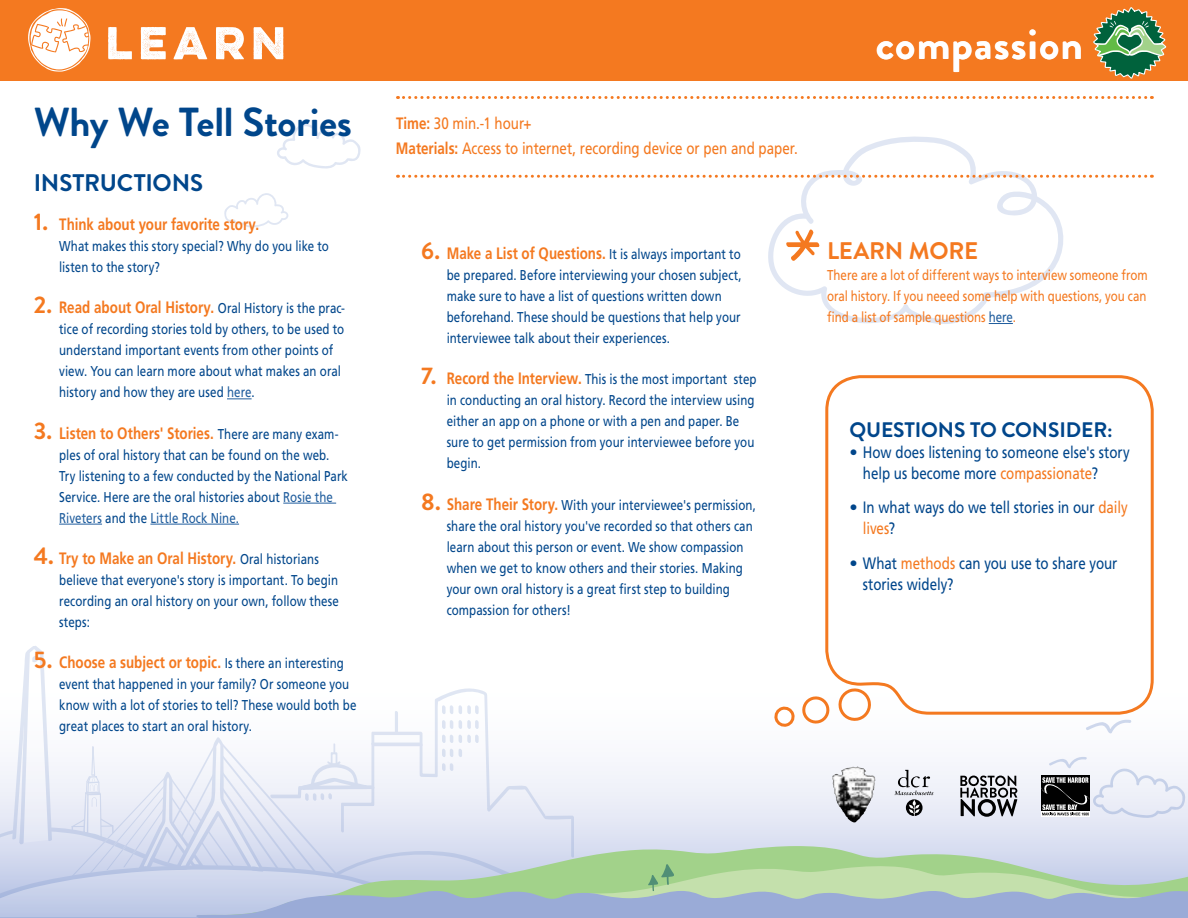
<style>
.page{position:relative;width:1188px;height:918px;background:#fff}
.page>*{position:absolute;margin:0;border:0;box-sizing:border-box;transform-origin:0 0}
.t1{font:700 43.5px "Brandon Grotesque";letter-spacing:.025em;color:#fff}
.t2{font:700 40.5px "Brandon Grotesque";letter-spacing:-.01em;color:#00468b}
.t3{font:700 24px "Brandon Grotesque";letter-spacing:-.005em;color:#00468b}
.t4{font:700 24px "Brandon Grotesque";letter-spacing:-.01em;color:#f47920}
.t5{font:700 21px "Brandon Grotesque";letter-spacing:-.005em;color:#00468b}
.t6{font:700 16.5px "Frutiger LT Std";color:#f47920;scale:.81 1}
.t7{font:16.5px/21px "Frutiger LT Std";color:#00468b}
.t8{font:16.5px/25.5px "Frutiger LT Std";color:#f47920;scale:.81 1}
.t9{font:14.25px/21px "Frutiger LT Std";letter-spacing:.005em;color:#00468b;scale:.81 1}
.t10{font:14.25px/21px "Frutiger LT Std";letter-spacing:-.005em;color:#f47920;text-align:justify;scale:.81 1}
.s1{font-weight:700}
.s2{font-family:"Brandon Grotesque";font-size:24px}
.s3{font-weight:400;font-size:14.25px;color:#00468b}
.s4{color:#215e9e}
.s5{font-family:"Brandon Grotesque";font-weight:700;font-size:24px;color:#f47920}
.s6{font-weight:700;font-size:16.5px;color:#f47920}
.s7{color:#f47920}
</style>
<div class="page">
<svg style="left:768px;top:137px;width:295px;height:187px"></svg>
<svg style="left:277px;top:124px;width:84px;height:45px"></svg>
<svg style="left:224px;top:193px;width:65px;height:35px"></svg>
<svg style="left:398px;top:96px;width:754px;height:3px"></svg>
<svg style="left:398px;top:175px;width:754px;height:3px"></svg>
<svg style="left:227px;top:399px;width:25px;height:1px"></svg>
<hr style="left:283px;top:503px;width:53px;height:1px;background:#215e9e">
<hr style="left:59px;top:524px;width:43px;height:1px;background:#215e9e">
<hr style="left:150px;top:524px;width:89px;height:1px;background:#215e9e">
<svg style="left:785px;top:228px;width:36px;height:34px"></svg>
<svg style="left:989px;top:323px;width:24px;height:1px"></svg>
<svg style="left:825px;top:375px;width:329px;height:271px"></svg>
<svg style="left:0;top:646px;width:1188px;height:272px"></svg>
<div style="left:0;top:0;width:1188px;height:81px;background:#f47920"></div>
<svg style="left:108px;top:27px;width:176px;height:32px"></svg>
<svg style="left:28px;top:8px;width:63px;height:64px"></svg>
<svg style="left:1093px;top:7px;width:74px;height:72px"></svg>
<p class="t2" style="left:34px;top:94px;width:320px">Why We Tell Stories</p>
<p class="t8" style="left:396px;top:111px;width:498px"><span class="s1">Time:</span> 30 min.-1 hour+<br><span class="s1">Materials:</span> Access to internet, recording device or pen and paper.</p>
<p class="t3" style="left:34px;top:166px;width:171px">INSTRUCTIONS</p>
<p class="t6" style="left:34px;top:215px;width:280px"><span class="s2">1.</span> Think about your favorite story.</p>
<p class="t9" style="left:59px;top:236px;width:335px">What makes this story special? Why do you like to listen to the story?</p>
<p class="t6" style="left:34px;top:298px;width:386px"><span class="s2">2.</span> Read about Oral History. <span class="s3">Oral History is the prac-</span></p>
<p class="t9" style="left:59px;top:319px;width:354px">tice of recording stories told by others, to be used to understand important events from other points of view. You can learn more about what makes an oral history and how they are used <span class="s4">here</span>.</p>
<p class="t6" style="left:34px;top:423px;width:378px"><span class="s2">3.</span> Listen to Others' Stories. <span class="s3">There are many exam-</span></p>
<p class="t9" style="left:59px;top:444px;width:358px">ples of oral history that can be found on the web.<br>Try listening to a few conducted by the National Park Service. Here are the oral histories about <span class="s4">Rosie the Riveters</span> and the <span class="s4">Little Rock Nine.</span></p>
<p class="t6" style="left:34px;top:549px;width:354px"><span class="s2">4.</span> Try to Make an Oral History. <span class="s3">Oral historians</span></p>
<p class="t9" style="left:59px;top:570px;width:347px;text-align:justify">believe that everyone's story is important. To begin recording an oral history on your own, follow these steps:</p>
<p class="t6" style="left:34px;top:653px;width:385px"><span class="s2">5.</span> Choose a subject or topic. <span class="s3">Is there an interesting</span></p>
<p class="t9" style="left:59px;top:674px;width:369px">event that happened in your family? Or someone you know with a lot of stories to tell? These would both be great places to start an oral history.</p>
<p class="t6" style="left:421px;top:244px;width:396px"><span class="s2">6.</span> Make a List of Questions. <span class="s3">It is always important to</span></p>
<p class="t9" style="left:447px;top:265px;width:366px">be prepared. Before interviewing your chosen subject, make sure to have a list of questions written down beforehand. These should be questions that help your interviewee talk about their experiences.</p>
<p class="t9" style="left:447px;top:369px;width:384px;text-indent:-26px"><span class="s5">7.</span> <span class="s6">Record the Interview.</span> This is the most important step in conducting an oral history. Record the interview using either an app on a phone or with a pen and paper. Be sure to get permission from your interviewee before you begin.</p>
<p class="t9" style="left:447px;top:494px;width:383px;text-indent:-26px"><span class="s5">8.</span> <span class="s6">Share Their Story.</span> With your interviewee's permission, share the oral history you've recorded so that others can learn about this person or event. We show compassion when we get to know others and their stories. Making your own oral history is a great first step to building compassion for others!</p>
<h1 class="t1" style="left:876px;top:14px;width:209px">compassion</h1>
<p class="t4" style="left:827px;top:234px;width:153px">LEARN MORE</p>
<p class="t10" style="left:827px;top:265px;width:397px">There are a lot of different ways to interview someone from oral history. If you neeed some help with questions, you can find a list of sample questions <span class="s4">here</span>.</p>
<h3 class="t5" style="left:849px;top:415px;width:265px">QUESTIONS TO CONSIDER:</h3>
<p class="t7" style="left:863px;top:442px;width:269px;text-indent:-14px">• How does listening to someone else's story help us become more <span class="s7">compassionate</span>?</p>
<p class="t7" style="left:863px;top:497px;width:266px;text-indent:-14px">• In what ways do we tell stories in our <span class="s7">daily lives</span>?</p>
<p class="t7" style="left:863px;top:553px;width:256px;text-indent:-14px">• What <span class="s7">methods</span> can you use to share your stories widely?</p>
</div>
